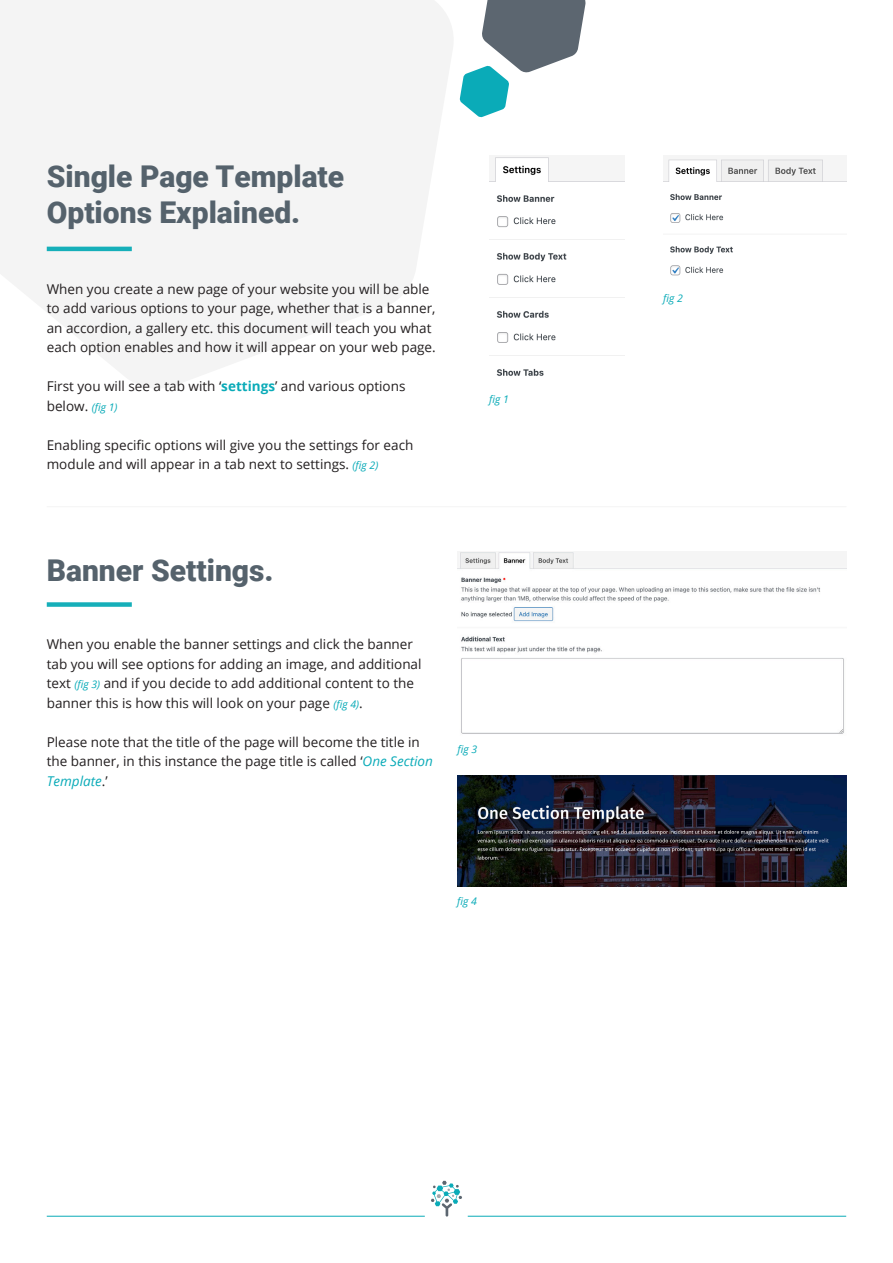
<style>
.page{position:relative;width:893px;height:1263px;background:#fff}
.page>*{position:absolute;margin:0;border:0;box-sizing:border-box;transform-origin:0 0}
.t1{font:900 30px/36px "Roboto";color:#55626c}
.t2{font:13.5px/19.5px "Open Sans";color:#231f20}
.t3{font:italic 10.5px "Open Sans";color:#0aabb8}
.s1{font-weight:700;color:#0aabb8}
.s2{font-style:italic;font-size:10.5px;color:#0aabb8}
.s3{font-style:italic;color:#0aabb8}
</style>
<div class="page">
<hr style="left:468px;top:1216px;width:378px;height:1px;background:#0aabb8">
<hr style="left:47px;top:1216px;width:378px;height:1px;background:#0aabb8">
<svg style="left:431px;top:1181px;width:31px;height:35px"></svg>
<svg style="left:0;top:0;width:453px;height:388px;fill:#f4f4f4"></svg>
<hr style="left:47px;top:247px;width:85px;height:4px;background:#16afb9">
<img style="left:489px;top:157px;width:136px;height:219px">
<img style="left:663px;top:159px;width:183px;height:117px">
<svg style="left:460px;top:0;width:126px;height:117px"></svg>
<hr style="left:47px;top:506px;width:799px;height:1px;background:#f4f4f4">
<div style="left:47px;top:602px;width:85px;height:5px;background:#16afb9"></div>
<img style="left:457px;top:551px;width:389px;height:183px">
<img style="left:457px;top:775px;width:389px;height:112px">
<p class="t1" style="left:47px;top:157px;width:299px">Single Page Template<br>Options Explained.</p>
<p class="t2" style="left:47px;top:279px;width:391px">When you create a new page of your website you will be able to add various options to your page, whether that is a banner, an accordion, a gallery etc. this document will teach you what each option enables and how it will appear on your web page.</p>
<p class="t2" style="left:47px;top:376px;width:360px">First you will see a tab with ‘<span class="s1">settings</span>’ and various options below. <span class="s2">(fig 1)</span></p>
<p class="t2" style="left:47px;top:435px;width:368px">Enabling specific options will give you the settings for each module and will appear in a tab next to settings. <span class="s2">(fig 2)</span></p>
<p class="t3" style="left:489px;top:392px;width:21px">fig 1</p>
<p class="t1" style="left:47px;top:551px;width:228px">Banner Settings.</p>
<p class="t2" style="left:47px;top:634px;width:376px">When you enable the banner settings and click the banner tab you will see options for adding an image, and additional text <span class="s2">(fig 3)</span> and if you decide to add additional content to the banner this is how this will look on your page <span class="s2">(fig 4)</span>.</p>
<p class="t2" style="left:47px;top:731px;width:388px">Please note that the title of the page will become the title in the banner, in this instance the page title is called ‘<span class="s3">One Section<br>Template</span>.’</p>
<p class="t3" style="left:457px;top:742px;width:21px">fig 3</p>
<p class="t3" style="left:457px;top:894px;width:21px">fig 4</p>
<p class="t3" style="left:663px;top:291px;width:21px">fig 2</p>
</div>
